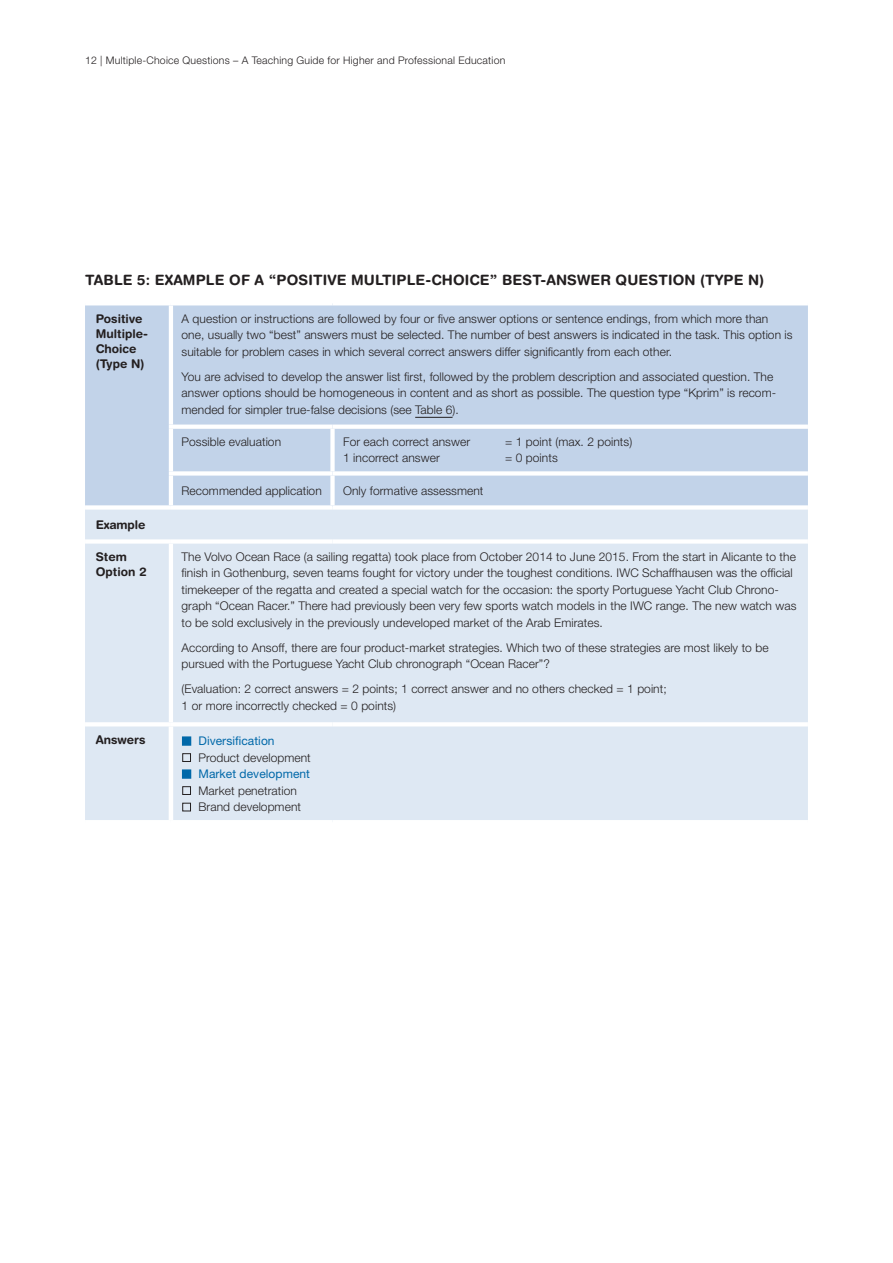
<style>
.page{position:relative;width:893px;height:1263px;background:#fff}
.page>*{position:absolute;margin:0;border:0;box-sizing:border-box;transform-origin:0 0}
.t1{font:700 14.25px "Helvetica Rounded LT Std";letter-spacing:.01em;color:#231f20}
.t2{font:300 12px/16.5px "Helvetica Neue LT Pro";letter-spacing:.005em;color:#231f20}
.t3{font:700 12px/15px "Helvetica Rounded LT Std";letter-spacing:.005em;color:#231f20}
.t4{font:12px "Helvetica Neue LT Pro";letter-spacing:.005em;color:#0068a9}
.t5{font:300 10.5px "Helvetica Neue LT Pro";letter-spacing:.02em;color:#231f20}
</style>
<div class="page">
<div style="left:85px;top:305px;width:723px;height:200px;background:#c2d3e9"></div>
<div style="left:85px;top:510px;width:723px;height:310px;background:#dee8f3"></div>
<hr style="left:169px;top:305px;width:4px;height:120px;background:#fff">
<hr style="left:169px;top:425px;width:164px;height:4px;background:#fff">
<hr style="left:169px;top:429px;width:4px;height:42px;background:#fff">
<hr style="left:333px;top:425px;width:475px;height:4px;background:#fff">
<div style="left:330px;top:429px;width:5px;height:42px;background:#fff"></div>
<div style="left:169px;top:471px;width:164px;height:5px;background:#fff"></div>
<hr style="left:169px;top:476px;width:4px;height:29px;background:#fff">
<div style="left:333px;top:471px;width:475px;height:5px;background:#fff"></div>
<div style="left:330px;top:476px;width:5px;height:29px;background:#fff"></div>
<div style="left:85px;top:539px;width:86px;height:5px;background:#fff"></div>
<div style="left:171px;top:539px;width:162px;height:5px;background:#fff"></div>
<hr style="left:169px;top:544px;width:4px;height:178px;background:#fff">
<div style="left:333px;top:539px;width:475px;height:5px;background:#fff"></div>
<hr style="left:85px;top:722px;width:86px;height:4px;background:#fff">
<hr style="left:171px;top:722px;width:162px;height:4px;background:#fff">
<hr style="left:333px;top:722px;width:475px;height:4px;background:#fff">
<hr style="left:169px;top:726px;width:4px;height:94px;background:#fff">
<hr style="left:415px;top:417px;width:38px;height:1px;background:#231f20">
<p class="t5" style="left:85px;top:54px;width:422px">12 | Multiple-Choice Questions – A Teaching Guide for Higher and Professional Education</p>
<p class="t1" style="left:85px;top:271px;width:681px">TABLE 5: EXAMPLE OF A “POSITIVE MULTIPLE-CHOICE” BEST-ANSWER QUESTION (TYPE N)</p>
<p class="t3" style="left:96px;top:311px;width:54px">Positive<br>Multiple-<br>Choice (Type N)</p>
<p class="t2" style="left:182px;top:310px;width:613px">A question or instructions are followed by four or five answer options or sentence endings, from which more than one, usually two “best” answers must be selected. The number of best answers is indicated in the task. This option is suitable for problem cases in which several correct answers differ significantly from each other.</p>
<p class="t2" style="left:182px;top:368px;width:596px">You are advised to develop the answer list first, followed by the problem description and associated question. The answer options should be homogeneous in content and as short as possible. The question type “Kprim” is recom&shy;mended for simpler true-false decisions (see Table 6).</p>
<p class="t2" style="left:182px;top:433px;width:101px">Possible evaluation</p>
<p class="t2" style="left:343px;top:433px;width:128px">For each correct answer</p>
<p class="t2" style="left:505px;top:433px;width:129px">= 1 point (max. 2 points)</p>
<p class="t2" style="left:343px;top:450px;width:98px">1 incorrect answer</p>
<p class="t2" style="left:505px;top:450px;width:54px">= 0 points</p>
<p class="t2" style="left:182px;top:482px;width:142px">Recommended application</p>
<p class="t2" style="left:343px;top:482px;width:142px">Only formative assessment</p>
<p class="t3" style="left:96px;top:517px;width:51px">Example</p>
<p class="t3" style="left:96px;top:549px;width:52px">Stem<br>Option 2</p>
<p class="t2" style="left:182px;top:548px;width:616px">The Volvo Ocean Race (a sailing regatta) took place from October 2014 to June 2015. From the start in Alicante to the finish in Gothenburg, seven teams fought for victory under the toughest conditions. IWC Schaffhausen was the official timekeeper of the regatta and created a special watch for the occasion: the sporty Portuguese Yacht Club Chrono&shy;graph “Ocean Racer.” There had previously been very few sports watch models in the IWC range. The new watch was to be sold exclusively in the previously undeveloped market of the Arab Emirates.</p>
<p class="t2" style="left:182px;top:639px;width:588px">According to Ansoff, there are four product-market strategies. Which two of these strategies are most likely to be pursued with the Portuguese Yacht Club chronograph “Ocean Racer”?</p>
<p class="t2" style="left:182px;top:680px;width:487px">(Evaluation: 2 correct answers = 2 points; 1 correct answer and no others checked = 1 point;<br>1 or more incorrectly checked = 0 points)</p>
<p class="t3" style="left:96px;top:732px;width:52px">Answers</p>
<p class="t4" style="left:182px;top:734px;width:95px">■ Diversification</p>
<p class="t2" style="left:182px;top:749px;width:131px">■ Product development</p>
<p class="t4" style="left:182px;top:767px;width:130px">■ Market development</p>
<p class="t2" style="left:182px;top:782px;width:117px">■ Market penetration</p>
<p class="t2" style="left:182px;top:799px;width:121px">■ Brand development</p>
</div>
